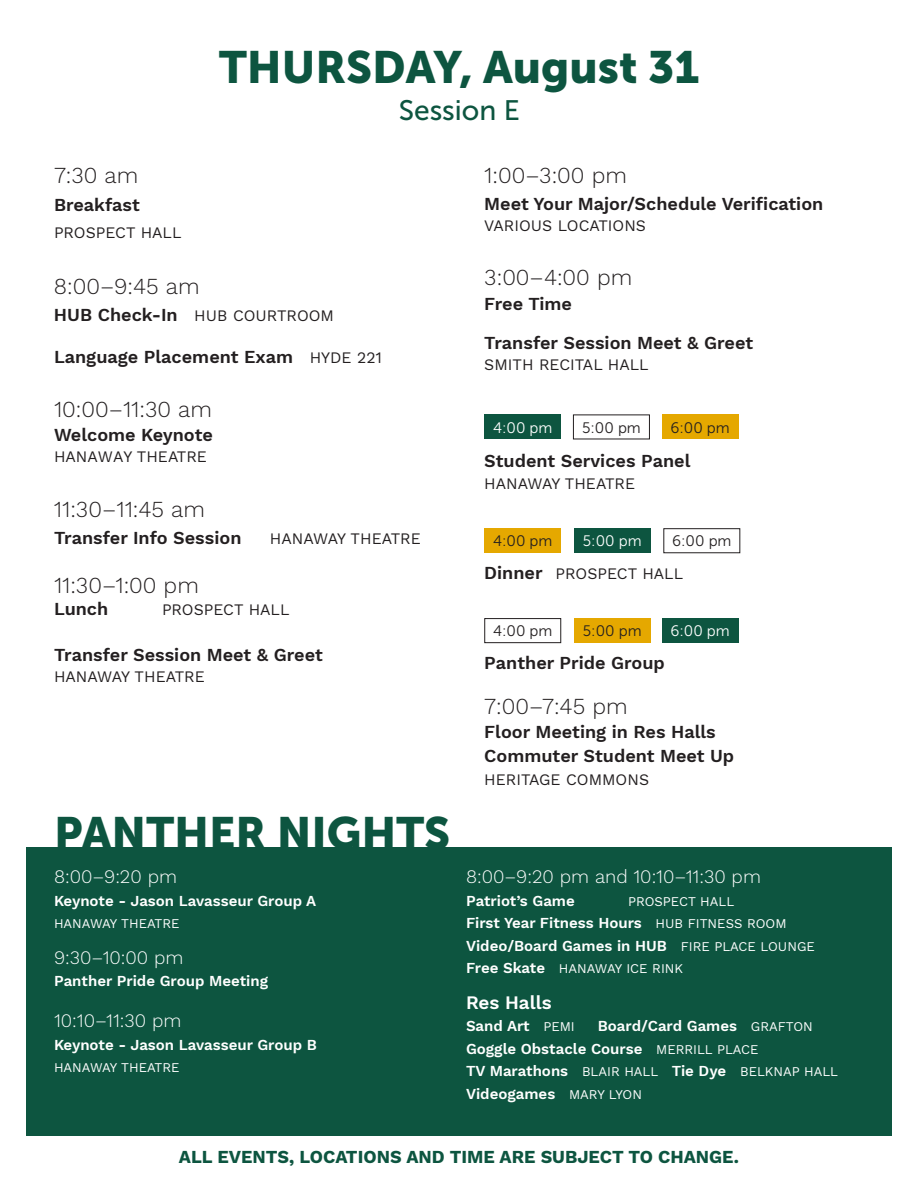
<style>
.page{position:relative;width:918px;height:1188px;background:#fff}
.page>*{position:absolute;margin:0;border:0;box-sizing:border-box;transform-origin:0 0}
.t1{font:45px "Museo Sans 900";color:#0d5540}
.t2{font:28.2px "Museo Sans 500";color:#0d5540}
.t3{font:300 22.5px "Work Sans";color:#231f20}
.t4{font:300 18.75px "Work Sans";color:#fff}
.t5{font:600 18.75px "Work Sans";color:#fff}
.t6{font:600 18px "Work Sans";color:#231f20}
.t7{font:700 18px "Work Sans";color:#0d5540}
.t8{font:15.75px "Work Sans";color:#231f20}
.t9{font:15.15px "Museo Sans 300";color:#231f20}
.t10{font:15.15px "Museo Sans 300";color:#fff}
.t11{font:600 15px "Work Sans";color:#fff}
.t12{font:13.2px "Work Sans";color:#fff}
.s1{font-weight:600;font-size:18px}
.s2{font-weight:400;font-size:15.75px}
.s3{font-weight:400;font-size:13.2px}
.s4{font-weight:600;font-size:15px}
</style>
<div class="page">
<div style="left:26px;top:847px;width:866px;height:288px;background:#0d5540"></div>
<div style="left:484px;top:414px;width:77px;height:25px;background:#0d5540"></div>
<div style="left:574px;top:528px;width:77px;height:25px;background:#0d5540"></div>
<div style="left:662px;top:618px;width:77px;height:25px;background:#0d5540"></div>
<div style="left:663px;top:528px;width:77px;height:25px;border:1px solid #231f20"></div>
<div style="left:484px;top:618px;width:77px;height:25px;border:1px solid #231f20"></div>
<div style="left:662px;top:414px;width:77px;height:25px;background:#e5a800"></div>
<div style="left:484px;top:528px;width:77px;height:25px;background:#e5a800"></div>
<div style="left:574px;top:618px;width:77px;height:25px;background:#e5a800"></div>
<p class="t1" style="left:219px;top:41px;width:482px">THURSDAY, August 31</p>
<p class="t2" style="left:399px;top:95px;width:123px">Session E</p>
<p class="t3" style="left:54px;top:162px;width:86px">7:30 am</p>
<p class="t6" style="left:54px;top:194px;width:87px">Breakfast</p>
<p class="t8" style="left:54px;top:223px;width:129px">PROSPECT HALL</p>
<p class="t3" style="left:54px;top:274px;width:147px">8:00–9:45 am</p>
<p class="t8" style="left:54px;top:307px;width:282px"><span class="s1">HUB Check-In</span> HUB COURTROOM</p>
<p class="t6" style="left:54px;top:347px;width:329px">Language Placement Exam <span class="s2">HYDE 221</span></p>
<p class="t3" style="left:54px;top:397px;width:160px">10:00–11:30 am</p>
<p class="t6" style="left:54px;top:424px;width:160px">Welcome Keynote</p>
<p class="t8" style="left:54px;top:447px;width:155px">HANAWAY THEATRE</p>
<p class="t3" style="left:54px;top:496px;width:152px">11:30–11:45 am</p>
<p class="t6" style="left:54px;top:527px;width:189px">Transfer Info Session</p>
<p class="t8" style="left:270px;top:529px;width:152px">HANAWAY THEATRE</p>
<p class="t3" style="left:54px;top:572px;width:146px">11:30–1:00 pm</p>
<p class="t6" style="left:54px;top:598px;width:56px">Lunch</p>
<p class="t8" style="left:162px;top:600px;width:129px">PROSPECT HALL</p>
<p class="t6" style="left:54px;top:644px;width:270px">Transfer Session Meet &amp; Greet</p>
<p class="t8" style="left:54px;top:667px;width:152px">HANAWAY THEATRE</p>
<p class="t1" style="left:54px;top:807px;width:398px">PANTHER NIGHTS</p>
<p class="t4" style="left:54px;top:866px;width:125px">8:00–9:20 pm</p>
<p class="t11" style="left:54px;top:892px;width:264px">Keynote - Jason Lavasseur Group A</p>
<p class="t12" style="left:54px;top:916px;width:127px">HANAWAY THEATRE</p>
<p class="t4" style="left:54px;top:946px;width:131px">9:30–10:00 pm</p>
<p class="t11" style="left:54px;top:972px;width:216px">Panther Pride Group Meeting</p>
<p class="t4" style="left:54px;top:1010px;width:129px">10:10–11:30 pm</p>
<p class="t11" style="left:54px;top:1036px;width:264px">Keynote - Jason Lavasseur Group B</p>
<p class="t12" style="left:54px;top:1060px;width:127px">HANAWAY THEATRE</p>
<p class="t3" style="left:484px;top:162px;width:144px">1:00–3:00 pm</p>
<p class="t6" style="left:484px;top:193px;width:341px">Meet Your Major/Schedule Verification</p>
<p class="t8" style="left:484px;top:216px;width:163px">VARIOUS LOCATIONS</p>
<p class="t3" style="left:484px;top:264px;width:150px">3:00–4:00 pm</p>
<p class="t6" style="left:484px;top:293px;width:89px">Free Time</p>
<p class="t6" style="left:484px;top:333px;width:270px">Transfer Session Meet &amp; Greet</p>
<p class="t8" style="left:484px;top:356px;width:166px">SMITH RECITAL HALL</p>
<p class="t10" style="left:493px;top:419px;width:61px">4:00 pm</p>
<p class="t9" style="left:582px;top:419px;width:60px">5:00 pm</p>
<p class="t9" style="left:670px;top:419px;width:61px">6:00 pm</p>
<p class="t6" style="left:484px;top:450px;width:208px">Student Services Panel</p>
<p class="t8" style="left:484px;top:475px;width:152px">HANAWAY THEATRE</p>
<p class="t9" style="left:493px;top:533px;width:61px">4:00 pm</p>
<p class="t10" style="left:583px;top:533px;width:60px">5:00 pm</p>
<p class="t9" style="left:672px;top:533px;width:61px">6:00 pm</p>
<p class="t8" style="left:484px;top:565px;width:200px"><span class="s1">Dinner</span> PROSPECT HALL</p>
<p class="t9" style="left:493px;top:623px;width:61px">4:00 pm</p>
<p class="t9" style="left:583px;top:623px;width:60px">5:00 pm</p>
<p class="t10" style="left:670px;top:623px;width:61px">6:00 pm</p>
<p class="t6" style="left:484px;top:653px;width:182px">Panther Pride Group</p>
<p class="t3" style="left:484px;top:693px;width:145px">7:00–7:45 pm</p>
<p class="t6" style="left:484px;top:722px;width:233px">Floor Meeting in Res Halls</p>
<p class="t6" style="left:484px;top:746px;width:251px">Commuter Student Meet Up</p>
<p class="t8" style="left:484px;top:770px;width:166px">HERITAGE COMMONS</p>
<p class="t4" style="left:466px;top:866px;width:297px">8:00–9:20 pm and 10:10–11:30 pm</p>
<p class="t11" style="left:466px;top:892px;width:110px">Patriot’s Game</p>
<p class="t12" style="left:628px;top:893px;width:108px">PROSPECT HALL</p>
<p class="t11" style="left:466px;top:914px;width:322px">First Year Fitness Hours <span class="s3">HUB FITNESS ROOM</span></p>
<p class="t11" style="left:466px;top:937px;width:350px">Video/Board Games in HUB <span class="s3">FIRE PLACE LOUNGE</span></p>
<p class="t12" style="left:466px;top:961px;width:219px"><span class="s4">Free Skate</span> HANAWAY ICE RINK</p>
<p class="t5" style="left:466px;top:991px;width:87px">Res Halls</p>
<p class="t11" style="left:466px;top:1017px;width:110px">Sand Art <span class="s3">PEMI</span></p>
<p class="t11" style="left:598px;top:1017px;width:217px">Board/Card Games <span class="s3">GRAFTON</span></p>
<p class="t11" style="left:466px;top:1040px;width:294px">Goggle Obstacle Course <span class="s3">MERRILL PLACE</span></p>
<p class="t12" style="left:466px;top:1064px;width:374px"><span class="s4">TV Marathons</span> BLAIR HALL <span class="s4">Tie Dye</span> BELKNAP HALL</p>
<p class="t11" style="left:466px;top:1085px;width:178px">Videogames <span class="s3">MARY LYON</span></p>
<p class="t7" style="left:179px;top:1147px;width:562px">ALL EVENTS, LOCATIONS AND TIME ARE SUBJECT TO CHANGE.</p>
</div>
